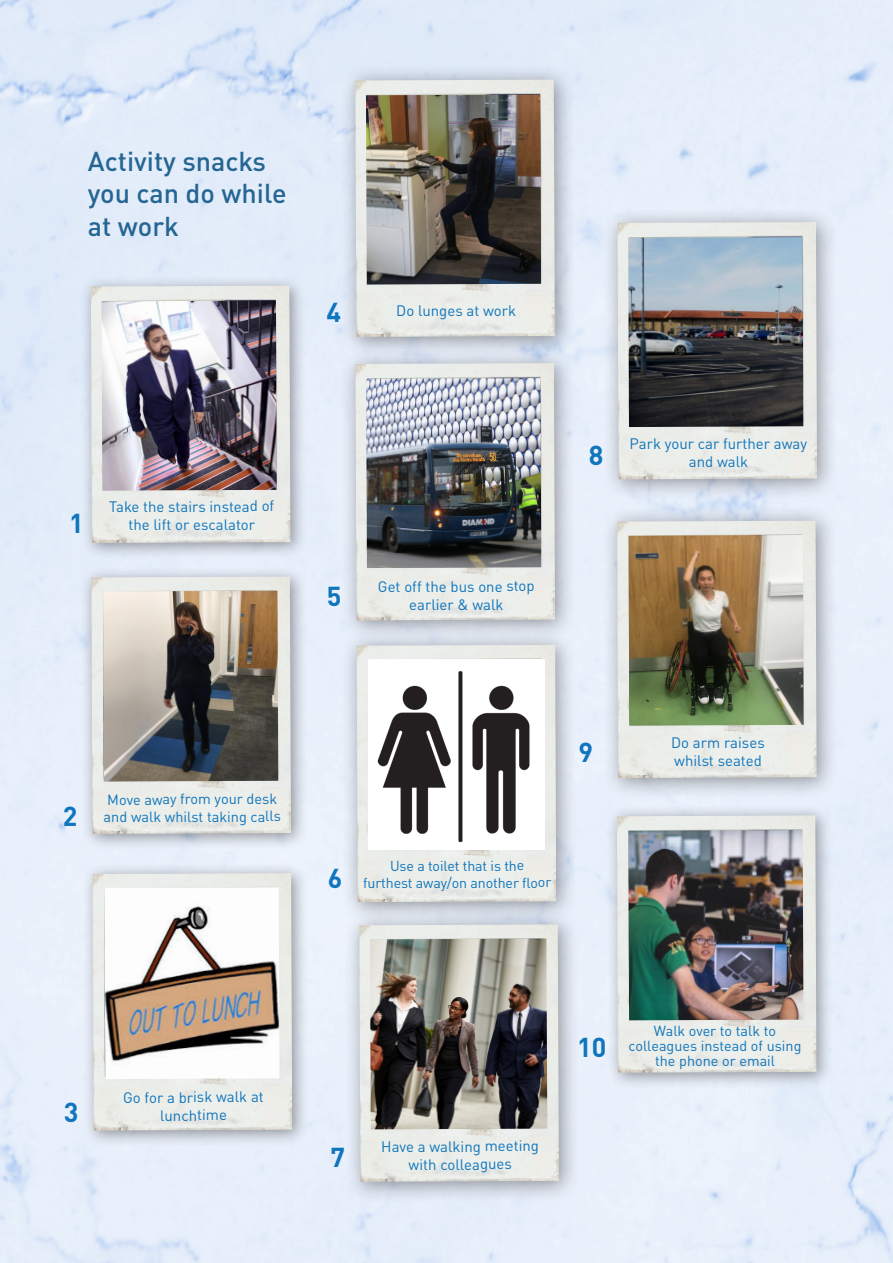
<style>
.page{position:relative;width:893px;height:1263px;background:#fff}
.page>*{position:absolute;margin:0;border:0;box-sizing:border-box;transform-origin:0 0}
.t1{font:500 27px/32.4px "DINOT";color:#256592}
.t2{font:700 27px "DINOT";color:#0f75bc}
.t3{font:15px "DINOT";letter-spacing:-.005em;color:#0f75bc}
.t4{font:14.55px "DINOT";letter-spacing:-.005em;color:#0f75bc}
.t5{font:14.4px/15px "DINOT";letter-spacing:-.005em;color:#0f75bc;text-align:center}
.t6{font:14.25px "DINOT";letter-spacing:-.015em;color:#0f75bc}
</style>
<div class="page">
<div style="left:80px;top:274px;width:227px;height:286px;background:#231f20;opacity:.46"></div>
<img style="left:91px;top:286px;width:199px;height:257px">
<img style="left:102px;top:301px;width:175px;height:190px">
<div style="left:340px;top:64px;width:237px;height:294px;background:#231f20;opacity:.46"></div>
<img style="left:355px;top:80px;width:200px;height:257px">
<img style="left:366px;top:95px;width:175px;height:190px">
<div style="left:80px;top:565px;width:228px;height:286px;background:#231f20;opacity:.46"></div>
<img style="left:91px;top:577px;width:200px;height:257px">
<img style="left:103px;top:591px;width:175px;height:190px">
<div style="left:81px;top:862px;width:228px;height:285px;background:#231f20;opacity:.46"></div>
<img style="left:93px;top:873px;width:199px;height:257px">
<img style="left:104px;top:887px;width:176px;height:192px">
<div style="left:340px;top:347px;width:237px;height:295px;background:#231f20;opacity:.46"></div>
<img style="left:355px;top:363px;width:200px;height:257px">
<img style="left:366px;top:378px;width:175px;height:190px">
<div style="left:341px;top:629px;width:237px;height:294px;background:#231f20;opacity:.46"></div>
<img style="left:357px;top:645px;width:199px;height:257px">
<img style="left:368px;top:659px;width:177px;height:191px">
<div style="left:344px;top:909px;width:237px;height:294px;background:#231f20;opacity:.46"></div>
<img style="left:359px;top:924px;width:200px;height:258px">
<img style="left:370px;top:939px;width:177px;height:190px">
<div style="left:602px;top:206px;width:237px;height:295px;background:#231f20;opacity:.46"></div>
<img style="left:617px;top:222px;width:200px;height:257px">
<img style="left:628px;top:237px;width:175px;height:190px">
<div style="left:605px;top:804px;width:228px;height:286px;background:#231f20;opacity:.46"></div>
<img style="left:617px;top:815px;width:199px;height:258px">
<img style="left:628px;top:830px;width:175px;height:190px">
<div style="left:601px;top:505px;width:237px;height:294px;background:#231f20;opacity:.46"></div>
<img style="left:617px;top:521px;width:200px;height:257px">
<img style="left:628px;top:535px;width:176px;height:191px">
<p class="t1" style="left:88px;top:144px;width:200px">Activity snacks you can do while at work</p>
<p class="t2" style="left:327px;top:295px;width:16px">4</p>
<p class="t3" style="left:396px;top:301px;width:122px">Do lunges at work</p>
<p class="t3" style="left:109px;top:497px;width:167px">Take the stairs instead of</p>
<p class="t2" style="left:69px;top:506px;width:16px">1</p>
<p class="t3" style="left:128px;top:515px;width:128px">the lift or escalator</p>
<p class="t2" style="left:327px;top:579px;width:16px">5</p>
<p class="t3" style="left:378px;top:577px;width:158px">Get off the bus one stop</p>
<p class="t3" style="left:409px;top:595px;width:96px">earlier &amp; walk</p>
<p class="t3" style="left:630px;top:434px;width:179px">Park your car further away</p>
<p class="t2" style="left:589px;top:438px;width:16px">8</p>
<p class="t3" style="left:689px;top:452px;width:61px">and walk</p>
<p class="t4" style="left:107px;top:790px;width:172px">Move away from your desk</p>
<p class="t2" style="left:63px;top:798px;width:16px">2</p>
<p class="t4" style="left:104px;top:807px;width:179px">and walk whilst taking calls</p>
<p class="t2" style="left:578px;top:735px;width:16px">9</p>
<p class="t6" style="left:390px;top:857px;width:136px">Use a toilet that is the</p>
<p class="t2" style="left:328px;top:860px;width:16px">6</p>
<p class="t6" style="left:363px;top:874px;width:190px">furthest away/on another floor</p>
<p class="t3" style="left:671px;top:733px;width:95px">Do arm raises</p>
<p class="t3" style="left:674px;top:751px;width:89px">whilst seated</p>
<p class="t3" style="left:123px;top:1088px;width:142px">Go for a brisk walk at</p>
<p class="t2" style="left:64px;top:1095px;width:16px">3</p>
<p class="t3" style="left:160px;top:1106px;width:69px">lunchtime</p>
<p class="t3" style="left:381px;top:1137px;width:159px">Have a walking meeting</p>
<p class="t2" style="left:331px;top:1140px;width:16px">7</p>
<p class="t3" style="left:409px;top:1155px;width:105px">with colleagues</p>
<p class="t2" style="left:577px;top:1029px;width:31px">10</p>
<p class="t5" style="left:629px;top:1023px;width:174px">Walk over to talk to colleagues instead of using the phone or email</p>
</div>
